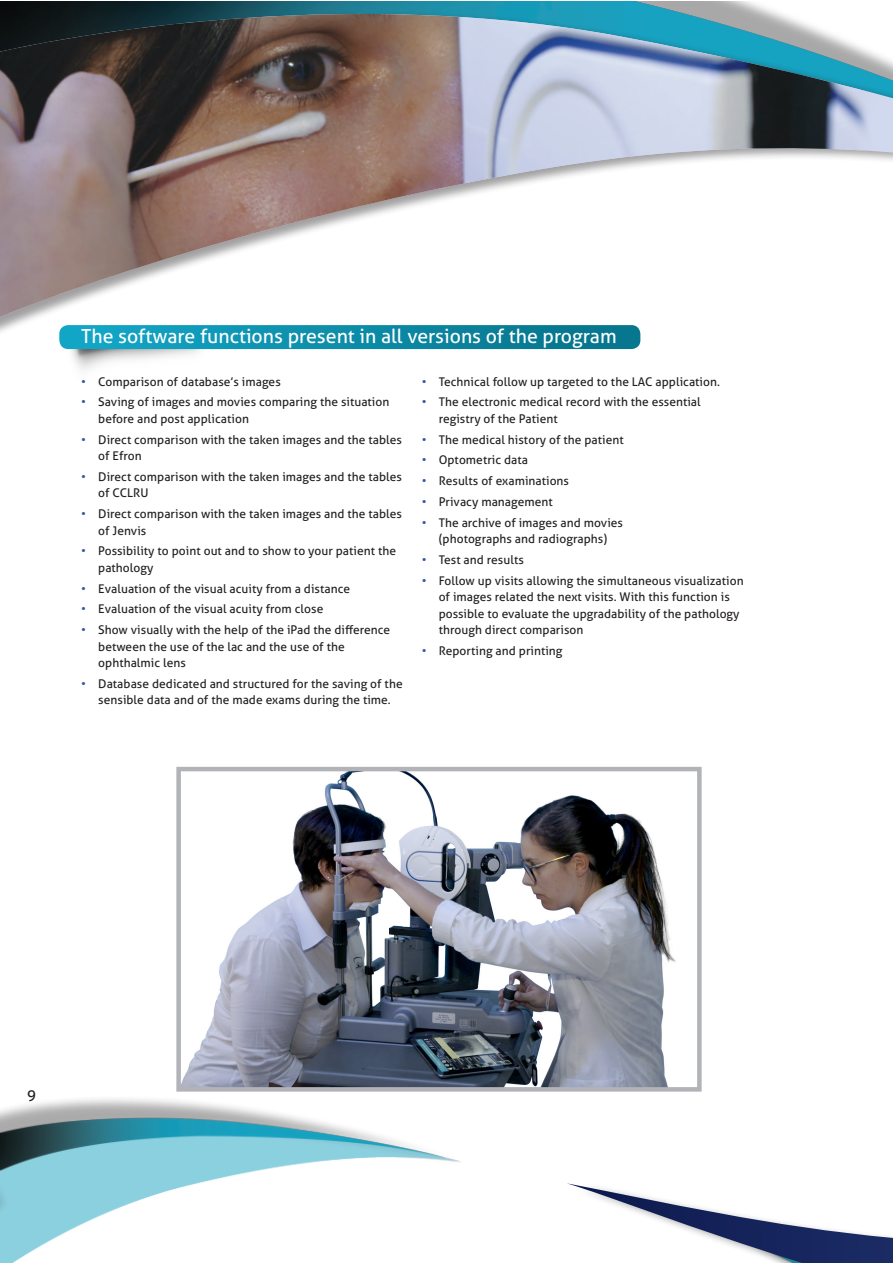
<style>
.page{position:relative;width:893px;height:1263px;background:#fff}
.page>*{position:absolute;margin:0;border:0;box-sizing:border-box;transform-origin:0 0}
.t1{font:19.5px "Aller";color:#fff}
.t2{font:15px "Aller";color:#231f20}
.t3{font:12px/16.5px "Aller";letter-spacing:.005em;color:#231f20}
.s1{color:#3856a5}
</style>
<div class="page">
<svg style="left:0;top:1px;width:892px;height:349px"></svg>
<img style="left:0;top:14px;width:888px;height:303px">
<img style="left:45px;top:292px;width:187px;height:78px">
<svg style="left:59px;top:325px;width:581px;height:24px;background:#0e8da9"></svg>
<img style="left:185px;top:772px;width:491px;height:303px">
<div style="left:176px;top:767px;width:526px;height:324px;border:4px solid #b2b3b7"></div>
<img style="left:0;top:1075px;width:575px;height:188px">
<div style="left:575px;top:1061px;width:317px;height:202px;background:#231f20;opacity:.43"></div>
<svg style="left:567px;top:1183px;width:325px;height:80px"></svg>
<h1 class="t1" style="left:81px;top:325px;width:537px">The software functions present in all versions of the program</h1>
<p class="t3" style="left:81px;top:373px;width:201px"><span class="s1">•</span> Comparison of database’s images</p>
<p class="t3" style="left:98px;top:394px;width:293px;text-indent:-17px"><span class="s1">•</span> Saving of images and movies comparing the situation before and post application</p>
<p class="t3" style="left:98px;top:431px;width:305px;text-indent:-17px"><span class="s1">•</span> Direct comparison with the taken images and the tables of Efron</p>
<p class="t3" style="left:98px;top:468px;width:305px;text-indent:-17px"><span class="s1">•</span> Direct comparison with the taken images and the tables of CCLRU</p>
<p class="t3" style="left:98px;top:506px;width:305px;text-indent:-17px"><span class="s1">•</span> Direct comparison with the taken images and the tables of Jenvis</p>
<p class="t3" style="left:98px;top:543px;width:299px;text-indent:-17px"><span class="s1">•</span> Possibility to point out and to show to your patient the pathology</p>
<p class="t3" style="left:81px;top:580px;width:270px"><span class="s1">•</span> Evaluation of the visual acuity from a distance</p>
<p class="t3" style="left:81px;top:601px;width:244px"><span class="s1">•</span> Evaluation of the visual acuity from close</p>
<p class="t3" style="left:98px;top:622px;width:293px;text-indent:-17px"><span class="s1">•</span> Show visually with the help of the iPad the difference between the use of the lac and the use of the ophthalmic lens</p>
<p class="t3" style="left:81px;top:675px;width:323px;text-align:center"><span class="s1">•</span> Database dedicated and structured for the saving of the sensible data and of the made exams during the time.</p>
<p class="t3" style="left:422px;top:373px;width:300px"><span class="s1">•</span> Technical follow up targeted to the LAC application.</p>
<p class="t3" style="left:439px;top:394px;width:264px;text-indent:-17px"><span class="s1">•</span> The electronic medical record with the essential registry of the Patient</p>
<p class="t3" style="left:422px;top:431px;width:204px"><span class="s1">•</span> The medical history of the patient</p>
<p class="t3" style="left:422px;top:452px;width:108px"><span class="s1">•</span> Optometric data</p>
<p class="t3" style="left:422px;top:473px;width:149px"><span class="s1">•</span> Results of examinations</p>
<p class="t3" style="left:422px;top:493px;width:133px"><span class="s1">•</span> Privacy management</p>
<p class="t3" style="left:422px;top:514px;width:203px;text-align:center"><span class="s1">•</span> The archive of images and movies (photographs and radiographs)</p>
<p class="t3" style="left:422px;top:551px;width:104px"><span class="s1">•</span> Test and results</p>
<p class="t3" style="left:439px;top:572px;width:306px;text-indent:-17px"><span class="s1">•</span> Follow up visits allowing the simultaneous visualization of images related the next visits. With this function is possible to evaluate the upgradability of the pathology through direct comparison</p>
<p class="t3" style="left:422px;top:642px;width:142px"><span class="s1">•</span> Reporting and printing</p>
<p class="t2" style="left:27px;top:1086px;width:10px">9</p>
</div>
